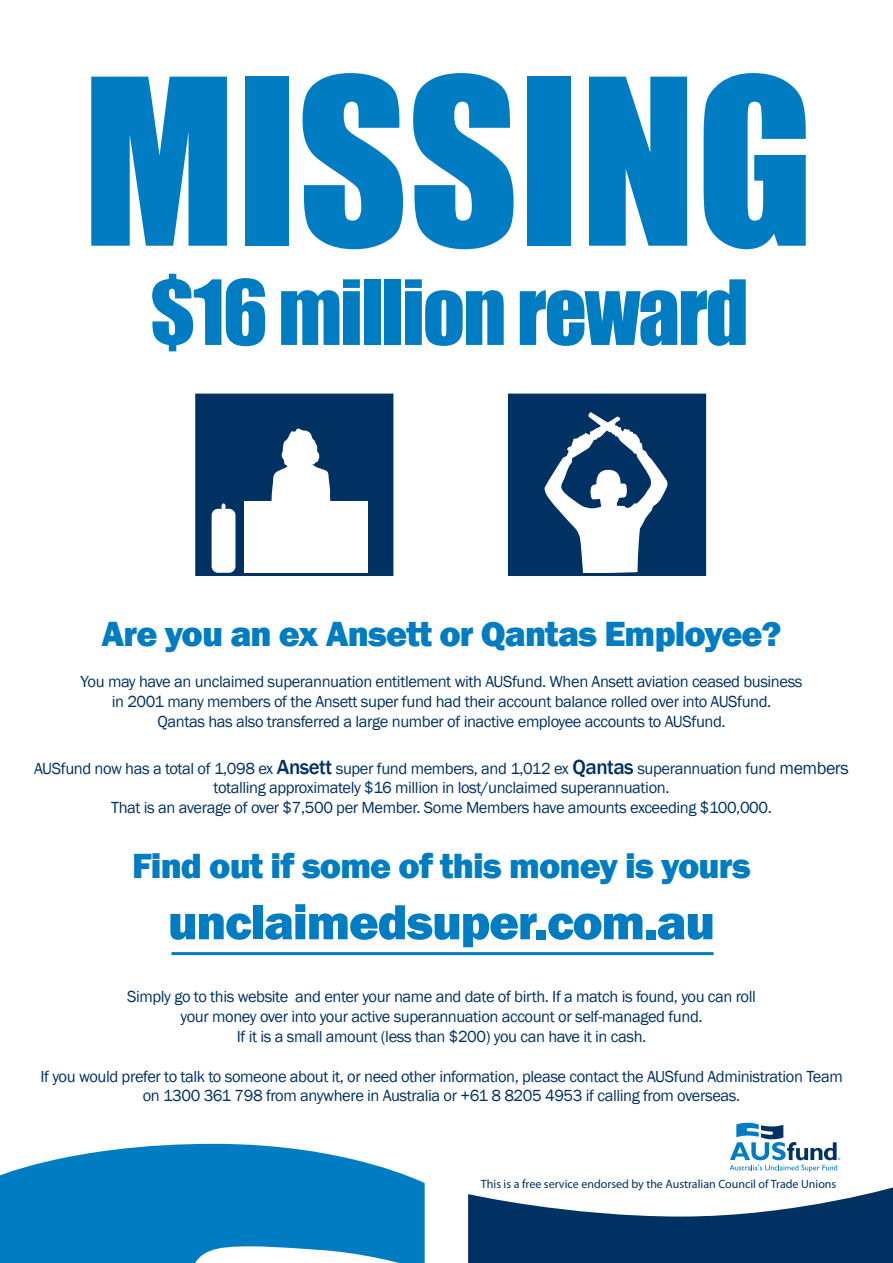
<style>
.page{position:relative;width:893px;height:1263px;background:#fff}
.page>*{position:absolute;margin:0;border:0;box-sizing:border-box;transform-origin:0 0}
.t1{font:213.9px "Impact";color:#007cc2}
.t2{font:82.95px "Impact";letter-spacing:-.025em;color:#007cc2}
.t3{font:800 51px "Franklin Gothic";letter-spacing:-.025em;color:#007cc2}
.t4{font:800 36px "Franklin Gothic";letter-spacing:-.025em;color:#007cc2}
.t5{font:16.5px/19.8px "Franklin Gothic";letter-spacing:-.025em;color:#003163;text-align:center}
.t6{font:12px "Myriad Pro";color:#003163}
.s1{font-weight:500;font-size:21px}
.s2{font-size:18px}
</style>
<div class="page">
<hr style="left:172px;top:952px;width:541px;height:3px;background:#007cc2">
<svg style="left:468px;top:1187px;width:425px;height:76px"></svg>
<svg style="left:0;top:1144px;width:425px;height:119px;background:#238eca"></svg>
<svg style="left:729px;top:1123px;width:111px;height:49px"></svg>
<svg style="left:512px;top:398px;width:190px;height:174px"></svg>
<div style="left:195px;top:394px;width:198px;height:182px;background:#003163"></div>
<div style="left:212px;top:509px;width:23px;height:64px;background:#fff;border-radius:6px"></div>
<div style="left:244px;top:501px;width:124px;height:72px;background:#fff"></div>
<svg style="left:271px;top:428px;width:60px;height:73px"></svg>
<svg style="left:221px;top:503px;width:5px;height:6px"></svg>
<div style="left:508px;top:394px;width:198px;height:182px;border:3px solid #003163"></div>
<h1 class="t1" style="left:83px;top:30px;width:733px">MISSING</h1>
<h2 class="t2" style="left:150px;top:261px;width:600px">$16 million reward</h2>
<h3 class="t4" style="left:101px;top:610px;width:681px">Are you an ex Ansett or Qantas Employee?</h3>
<p class="t5" style="left:81px;top:672px;width:723px">You may have an unclaimed superannuation entitlement with AUSfund. When Ansett aviation ceased business in 2001 many members of the Ansett super fund had their account balance rolled over into AUSfund.<br>Qantas has also transferred a large number of inactive employee accounts to AUSfund.</p>
<p class="t5" style="left:34px;top:759px;width:816px">AUSfund now has a total of 1,098 ex <span class="s1">Ansett</span> super fund members, and 1,012 ex <span class="s1">Qantas</span> superannuation fund <span class="s2">members </span>totalling approximately $16 million in lost/unclaimed superannuation.<br>That is an average of over $7,500 per Member. Some Members have amounts exceeding $100,000.</p>
<h3 class="t4" style="left:132px;top:843px;width:620px">Find out if some of this money is yours</h3>
<h3 class="t3" style="left:168px;top:889px;width:549px">unclaimedsuper.com.au</h3>
<p class="t5" style="left:127px;top:987px;width:630px">Simply go to this website and enter your name and date of birth. If a match is found, you can roll your money over into your active superannuation account or self-managed fund.<br>If it is a small amount (less than $200) you can have it in cash.</p>
<p class="t5" style="left:40px;top:1066px;width:804px">If you would prefer to talk to someone about it, or need other information, please contact the AUSfund Administration Team on 1300 361 798 from anywhere in Australia or +61 8 8205 4953 if calling from overseas.</p>
<p class="t6" style="left:481px;top:1177px;width:357px">This is a free service endorsed by the Australian Council of Trade Unions</p>
</div>
